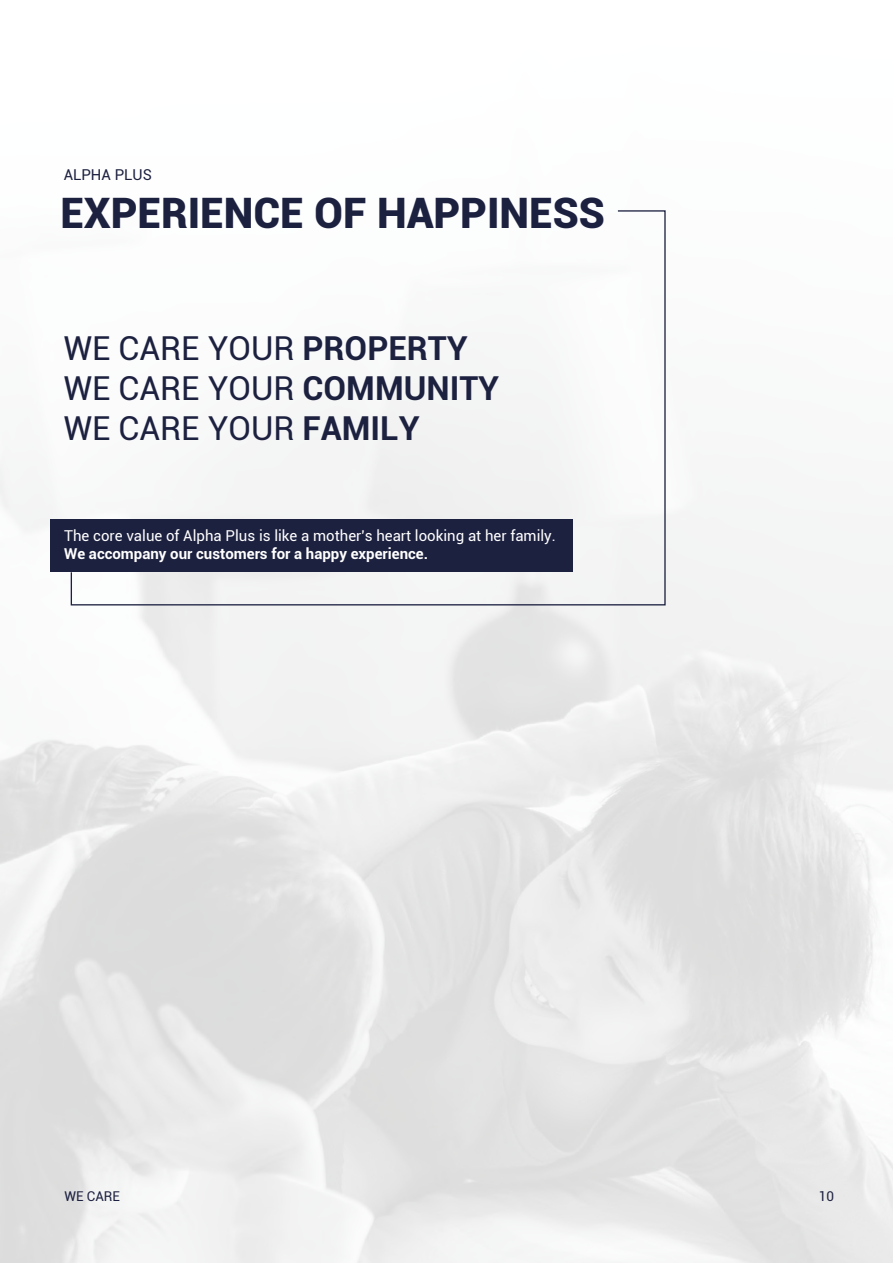
<style>
.page{position:relative;width:893px;height:1263px;background:#fff}
.page>*{position:absolute;margin:0;border:0;box-sizing:border-box;transform-origin:0 0}
.t1{font:900 42px "Roboto";color:#1d2140}
.t2{font:33px/39.6px "Roboto";color:#1d2140}
.t3{font:15px "Roboto";color:#fff}
.t4{font:700 15px "Roboto";color:#fff}
.t5{font:15px "Roboto";color:#1d2140}
.t6{font:13.5px "Roboto";color:#1d2140}
.s1{font-weight:700}
</style>
<div class="page">
<svg style="left:70px;top:210px;width:596px;height:396px"></svg>
<div style="left:50px;top:519px;width:522px;height:53px;background:#1d2140"></div>
<p class="t5" style="left:64px;top:165px;width:90px">ALPHA PLUS</p>
<h1 class="t1" style="left:61px;top:183px;width:546px">EXPERIENCE OF HAPPINESS</h1>
<h2 class="t2" style="left:64px;top:328px;width:437px">WE CARE YOUR <span class="s1">PROPERTY<br></span>WE CARE YOUR <span class="s1">COMMUNITY<br></span>WE CARE YOUR <span class="s1">FAMILY</span></h2>
<p class="t3" style="left:64px;top:525px;width:493px">The core value of Alpha Plus is like a mother's heart looking at her family.</p>
<p class="t4" style="left:64px;top:543px;width:365px">We accompany our customers for a happy experience.</p>
<p class="t6" style="left:64px;top:1187px;width:57px">WE CARE</p>
<p class="t6" style="left:819px;top:1187px;width:17px">10</p>
</div>
